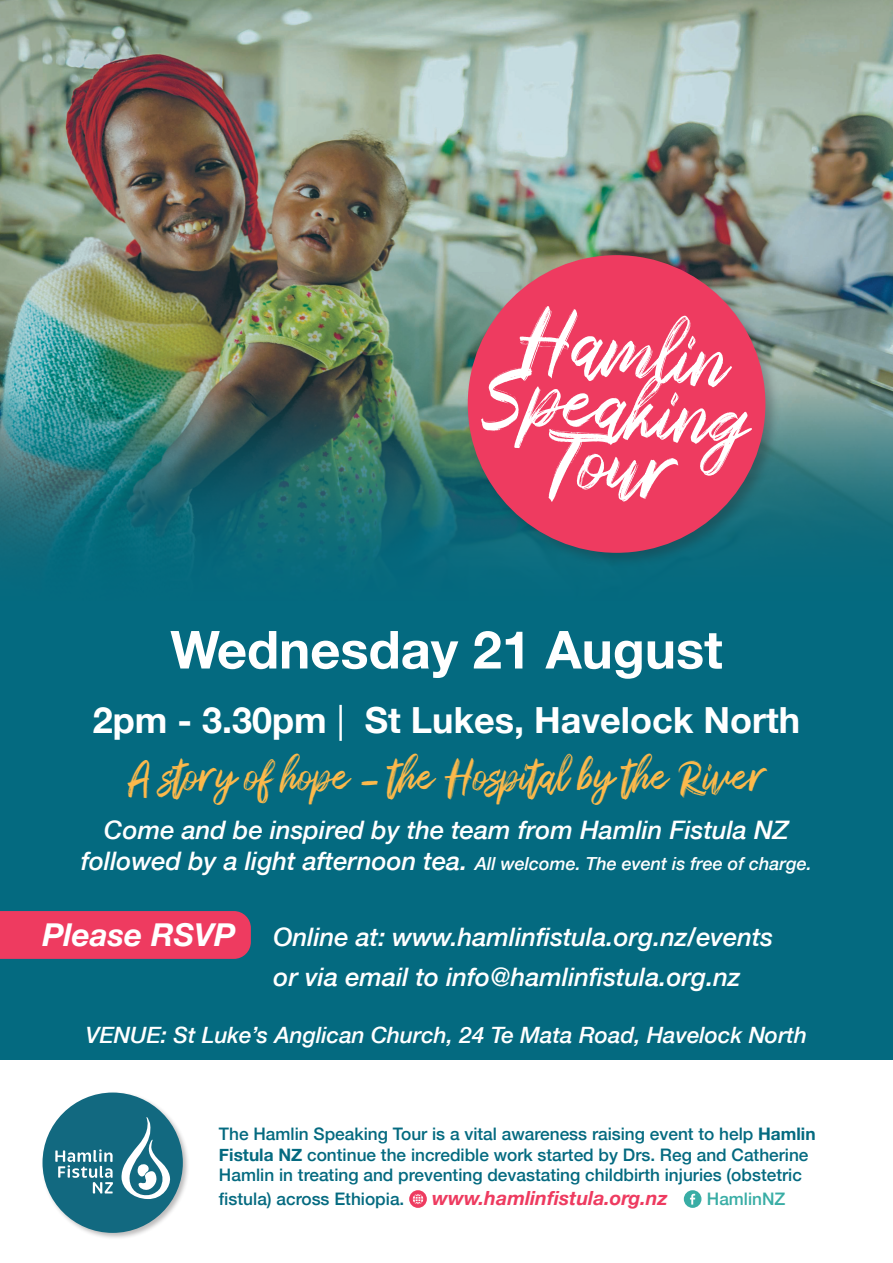
<style>
.page{position:relative;width:893px;height:1263px;background:#fff}
.page>*{position:absolute;margin:0;border:0;box-sizing:border-box;transform-origin:0 0}
.t1{font:700 52.5px "Helvetica Neue";color:#fff}
.t2{font:37.5px "Sparose";color:#fcb94b}
.t3{font:700 36px "Helvetica Neue";color:#fff}
.t4{font:italic 500 25.5px "Helvetica Neue";color:#fff}
.t5{font:italic 500 22.5px "Helvetica Neue";color:#fff}
.t6{font:italic 700 19.5px "Helvetica Neue";color:#ee3b60}
.t7{font:italic 500 18px "Helvetica Neue";color:#fff}
.t8{font:500 17.25px/20.7px "Helvetica Neue";color:#046a80}
.t9{font:500 17.25px "Helvetica Neue";color:#39ada5}
.s1{font-weight:400}
.s2{font-size:25.5px}
.s3{font-weight:700;font-size:31.5px}
.s4{font-weight:700}
</style>
<div class="page">
<div style="left:0;top:0;width:893px;height:1060px;background:#046a80"></div>
<img style="left:0;top:0;width:893px;height:558px">
<div style="left:41px;top:1091px;width:149px;height:149px;background:#231f20;opacity:.3"></div>
<div style="left:43px;top:1092px;width:140px;height:141px;background:#126980;border-radius:50%"></div>
<svg style="left:55px;top:1149px;width:58px;height:44px"></svg>
<svg style="left:121px;top:1116px;width:50px;height:83px"></svg>
<svg style="left:409px;top:1190px;width:18px;height:18px"></svg>
<svg style="left:413px;top:1194px;width:10px;height:10px"></svg>
<div style="left:684px;top:1190px;width:17px;height:18px;background:#39ada5;border-radius:50%"></div>
<svg style="left:690px;top:1194px;width:5px;height:10px"></svg>
<div style="left:0;top:911px;width:251px;height:48px;background:#ee3b60"></div>
<div style="left:464px;top:251px;width:317px;height:317px;background:#231f20;opacity:.3"></div>
<div style="left:468px;top:255px;width:297px;height:298px;background:#ee3b60;border-radius:50%"></div>
<svg style="left:481px;top:306px;width:271px;height:196px"></svg>
<p class="t1" style="left:170px;top:609px;width:554px">Wednesday 21 August</p>
<p class="t3" style="left:93px;top:692px;width:709px">2pm - 3.30pm <span class="s1">|</span> St Lukes, Havelock North</p>
<p class="t2" style="left:127px;top:750px;width:640px">A story of hope - the Hospital by the River</p>
<p class="t4" style="left:104px;top:808px;width:686px">Come and be inspired by the team from Hamlin Fistula NZ</p>
<p class="t7" style="left:81px;top:848px;width:732px"><span class="s2">followed by a light afternoon tea.</span> All welcome. The event is free of charge.</p>
<p class="t4" style="left:43px;top:915px;width:732px"><span class="s3">Please RSVP</span> Online at: www.hamlinfistula.org.nz/events</p>
<p class="t4" style="left:274px;top:954px;width:468px">or via email to info@hamlinfistula.org.nz</p>
<p class="t5" style="left:86px;top:1015px;width:723px">VENUE: St Luke’s Anglican Church, 24 Te Mata Road, Havelock North</p>
<p class="t8" style="left:219px;top:1122px;width:598px">The Hamlin Speaking Tour is a vital awareness raising event to help <span class="s4">Hamlin<br>Fistula NZ</span> continue the incredible work started by Drs. Reg and Catherine<br>Hamlin in treating and preventing devastating childbirth injuries (obstetric</p>
<p class="t8" style="left:219px;top:1187px;width:187px">fistula) across Ethiopia.</p>
<p class="t6" style="left:432px;top:1182px;width:237px">www.hamlinfistula.org.nz</p>
<p class="t9" style="left:707px;top:1185px;width:80px">HamlinNZ</p>
</div>
